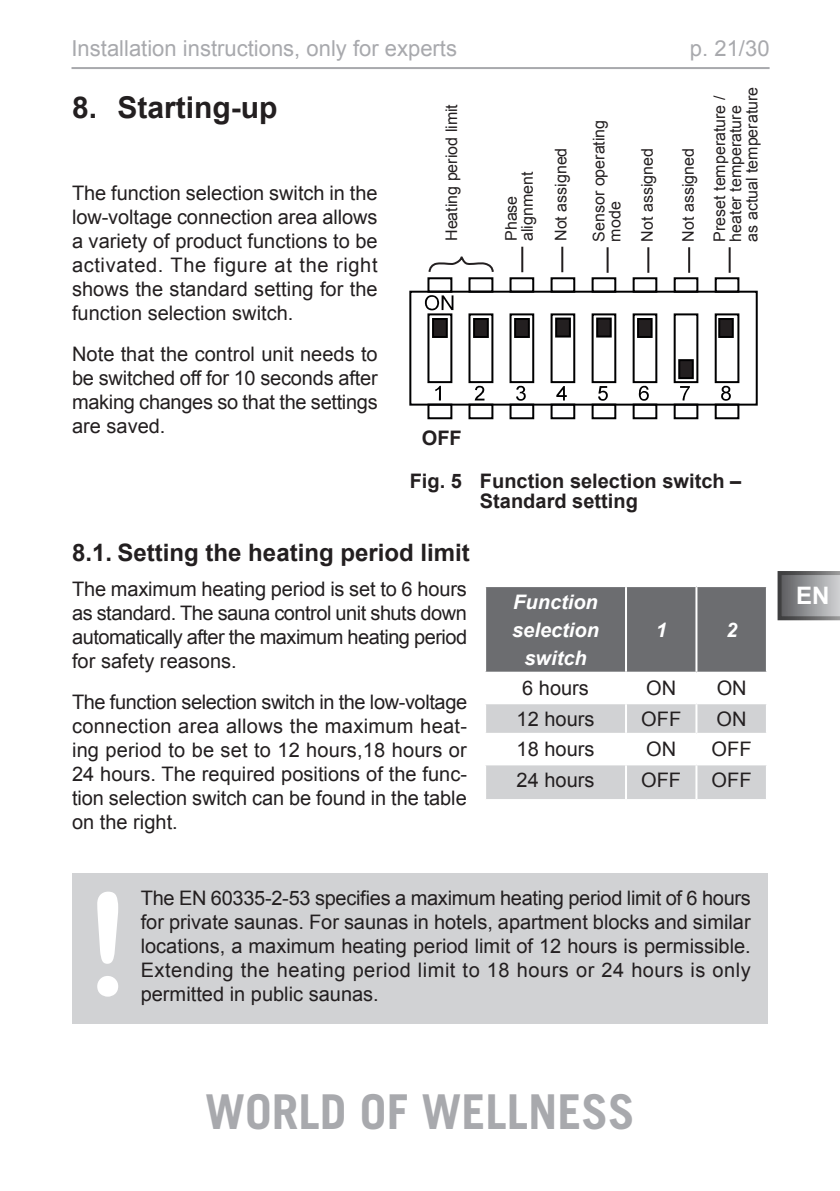
<style>
.page{position:relative;width:840px;height:1191px;background:#fff}
.page>*{position:absolute;margin:0;border:0;box-sizing:border-box;transform-origin:0 0}
.t1{font:142px "Arial Rounded MT Bold";color:#fff}
.t2{font:700 48px "Trade Gothic LT";color:#a8a9ad}
.t3{font:700 30px "Arial";color:#231f20}
.t4{font:700 24px "Arial";color:#231f20}
.t5{font:700 24px "Arial";color:#fff}
.t6{font:22px "Arial";color:#a8a9ad}
.t7{font:20px/24px "Arial";color:#231f20;text-align:justify}
.t8{font:700 20px/20px "Arial";color:#231f20}
.t9{font:italic 700 20px/28px "Arial";color:#fff;text-align:center}
.t10{font:16px/16px "Arial";color:#231f20}
</style>
<div class="page">
<svg style="left:777px;top:571px;width:62px;height:49px;background:#8b8c8e"></svg>
<hr style="left:71px;top:67px;width:698px;height:2px;background:#a8a9ad">
<div style="left:73px;top:873px;width:694px;height:150px;background:#d1d2d4"></div>
<div style="left:486px;top:587px;width:279px;height:84px;background:#6c6d70"></div>
<div style="left:486px;top:704px;width:279px;height:29px;background:#d1d2d4"></div>
<div style="left:486px;top:765px;width:279px;height:34px;background:#d1d2d4"></div>
<hr style="left:624px;top:587px;width:2px;height:84px;background:#fff">
<hr style="left:695px;top:587px;width:2px;height:84px;background:#fff">
<hr style="left:624px;top:704px;width:2px;height:29px;background:#fff">
<hr style="left:695px;top:704px;width:2px;height:29px;background:#fff">
<hr style="left:624px;top:765px;width:2px;height:34px;background:#fff">
<hr style="left:695px;top:765px;width:2px;height:34px;background:#fff">
<div style="left:409px;top:291px;width:348px;height:114px;border:2px solid #000001"></div>
<div style="left:427px;top:313px;width:25px;height:70px;border:2px solid #000001"></div>
<div style="left:468px;top:313px;width:25px;height:70px;border:2px solid #000001"></div>
<div style="left:509px;top:313px;width:25px;height:70px;border:2px solid #000001"></div>
<div style="left:550px;top:313px;width:25px;height:70px;border:2px solid #000001"></div>
<div style="left:591px;top:313px;width:25px;height:70px;border:2px solid #000001"></div>
<div style="left:632px;top:313px;width:25px;height:70px;border:2px solid #000001"></div>
<div style="left:673px;top:313px;width:25px;height:70px;border:2px solid #000001"></div>
<div style="left:714px;top:313px;width:25px;height:70px;border:2px solid #000001"></div>
<div style="left:427px;top:277px;width:25px;height:16px;border:2px solid #000001"></div>
<div style="left:468px;top:277px;width:25px;height:16px;border:2px solid #000001"></div>
<div style="left:509px;top:277px;width:25px;height:16px;border:2px solid #000001"></div>
<div style="left:550px;top:277px;width:25px;height:16px;border:2px solid #000001"></div>
<div style="left:591px;top:277px;width:25px;height:16px;border:2px solid #000001"></div>
<div style="left:632px;top:277px;width:25px;height:16px;border:2px solid #000001"></div>
<div style="left:673px;top:277px;width:25px;height:16px;border:2px solid #000001"></div>
<div style="left:714px;top:277px;width:25px;height:16px;border:2px solid #000001"></div>
<div style="left:714px;top:403px;width:25px;height:16px;border:2px solid #000001"></div>
<div style="left:673px;top:403px;width:25px;height:16px;border:2px solid #000001"></div>
<div style="left:632px;top:403px;width:25px;height:16px;border:2px solid #000001"></div>
<div style="left:591px;top:403px;width:25px;height:16px;border:2px solid #000001"></div>
<div style="left:550px;top:403px;width:25px;height:16px;border:2px solid #000001"></div>
<div style="left:509px;top:403px;width:25px;height:16px;border:2px solid #000001"></div>
<div style="left:468px;top:403px;width:25px;height:16px;border:2px solid #000001"></div>
<div style="left:427px;top:403px;width:25px;height:16px;border:2px solid #000001"></div>
<div style="left:433px;top:319px;width:13px;height:18px;background:#231f20"></div>
<div style="left:432px;top:318px;width:15px;height:20px;border:2px solid #000001"></div>
<div style="left:515px;top:319px;width:13px;height:18px;background:#231f20"></div>
<div style="left:514px;top:318px;width:15px;height:20px;border:2px solid #000001"></div>
<div style="left:556px;top:318px;width:13px;height:18px;background:#231f20"></div>
<div style="left:555px;top:317px;width:15px;height:20px;border:2px solid #000001"></div>
<div style="left:597px;top:318px;width:13px;height:18px;background:#231f20"></div>
<div style="left:596px;top:317px;width:15px;height:20px;border:2px solid #000001"></div>
<div style="left:636px;top:318px;width:16px;height:20px;background:#231f20;border:2px solid #000001"></div>
<div style="left:678px;top:360px;width:14px;height:18px;background:#231f20"></div>
<div style="left:677px;top:359px;width:16px;height:20px;border:2px solid #000001"></div>
<div style="left:718px;top:319px;width:14px;height:18px;background:#231f20"></div>
<div style="left:717px;top:318px;width:16px;height:20px;border:2px solid #000001"></div>
<svg style="left:424px;top:295px;width:29px;height:15px"></svg>
<svg style="left:435px;top:386px;width:5px;height:14px"></svg>
<svg style="left:474px;top:386px;width:10px;height:14px"></svg>
<svg style="left:516px;top:386px;width:9px;height:15px"></svg>
<svg style="left:556px;top:386px;width:10px;height:14px"></svg>
<svg style="left:598px;top:386px;width:9px;height:15px"></svg>
<svg style="left:638px;top:386px;width:10px;height:15px"></svg>
<svg style="left:680px;top:386px;width:9px;height:14px"></svg>
<svg style="left:721px;top:386px;width:9px;height:15px"></svg>
<div style="left:474px;top:319px;width:13px;height:18px;background:#231f20"></div>
<div style="left:473px;top:318px;width:15px;height:20px;border:2px solid #000001"></div>
<svg style="left:428px;top:256px;width:66px;height:16px"></svg>
<hr style="left:521px;top:247px;width:2px;height:25px;background:#231f20">
<hr style="left:561px;top:247px;width:2px;height:25px;background:#231f20">
<hr style="left:606px;top:247px;width:2px;height:26px;background:#231f20">
<hr style="left:647px;top:247px;width:2px;height:26px;background:#231f20">
<hr style="left:687px;top:247px;width:2px;height:26px;background:#231f20">
<hr style="left:728px;top:247px;width:2px;height:26px;background:#231f20">
<p class="t6" style="left:71px;top:33px;width:387px">Installation instructions, only for experts</p>
<p class="t6" style="left:689px;top:33px;width:81px">p. 21/30</p>
<h3 class="t3" style="left:72px;top:87px;width:207px">8. Starting-up</h3>
<p class="t7" style="left:72px;top:181px;width:307px">The function selection switch in the low-voltage connection area allows a variety of product functions to be activated. The figure at the right shows the standard setting for the function selection switch.</p>
<p class="t7" style="left:72px;top:342px;width:307px">Note that the control unit needs to be switched off for 10 seconds after making changes so that the settings are saved.</p>
<p class="t10" style="left:443px;top:241px;width:138px;rotate:-90deg">Heating period limit</p>
<p class="t10" style="left:502px;top:241px;width:71px;rotate:-90deg">Phase alignment</p>
<p class="t10" style="left:552px;top:241px;width:95px;rotate:-90deg">Not assigned</p>
<p class="t10" style="left:590px;top:242px;width:123px;rotate:-90deg">Sensor operating mode</p>
<p class="t10" style="left:638px;top:242px;width:95px;rotate:-90deg">Not assigned</p>
<p class="t10" style="left:672px;top:242px;width:147px;line-height:31.4px;rotate:-90deg">Not assigned<br>Preset temperature /</p>
<p class="t10" style="left:727px;top:242px;width:156px;rotate:-90deg">heater temperature as actual temperature</p>
<p class="t8" style="left:421px;top:428px;width:41px">OFF</p>
<p class="t8" style="left:479px;top:471px;width:263px;text-indent:-70px">Fig. 5 Function selection switch –<br>Standard setting</p>
<p class="t4" style="left:72px;top:535px;width:399px">8.1. Setting the heating period limit</p>
<p class="t7" style="left:72px;top:576px;width:396px">The maximum heating period is set to 6 hours as standard. The sauna control unit shuts down automatically after the maximum heating period for safety reasons.</p>
<p class="t7" style="left:72px;top:689px;width:396px">The function selection switch in the low-voltage connection area allows the maximum heat&shy;ing period to be set to 12 hours,18 hours or 24 hours. The required positions of the func&shy;tion selection switch can be found in the table on the right.</p>
<p class="t9" style="left:512px;top:588px;width:88px">Function selection switch</p>
<p class="t9" style="left:655px;top:616px;width:13px">1</p>
<p class="t9" style="left:725px;top:616px;width:13px">2</p>
<p class="t7" style="left:522px;top:676px;width:68px">6 hours</p>
<p class="t7" style="left:646px;top:676px;width:31px">ON</p>
<p class="t7" style="left:716px;top:676px;width:31px">ON</p>
<p class="t7" style="left:516px;top:706px;width:79px">12 hours</p>
<p class="t7" style="left:640px;top:706px;width:41px">OFF</p>
<p class="t7" style="left:716px;top:706px;width:31px">ON</p>
<p class="t7" style="left:516px;top:737px;width:79px">18 hours</p>
<p class="t7" style="left:645px;top:737px;width:31px">ON</p>
<p class="t7" style="left:711px;top:737px;width:41px">OFF</p>
<p class="t7" style="left:516px;top:768px;width:79px">24 hours</p>
<p class="t7" style="left:640px;top:768px;width:41px">OFF</p>
<p class="t7" style="left:711px;top:768px;width:41px">OFF</p>
<h1 class="t1" style="left:84px;top:860px;width:49px">!</h1>
<p class="t7" style="left:141px;top:885px;width:611px">The EN 60335-2-53 specifies a maximum heating period limit of 6 hours for private saunas. For saunas in hotels, apartment blocks and similar locations, a maximum heating period limit of 12 hours is permissible.<br>Extending the heating period limit to 18 hours or 24 hours is only</p>
<p class="t7" style="left:141px;top:981px;width:239px">permitted in public saunas.</p>
<p class="t5" style="left:795px;top:578px;width:35px">EN</p>
<h2 class="t2" style="left:205px;top:1082px;width:431px">WORLD OF WELLNESS</h2>
</div>
